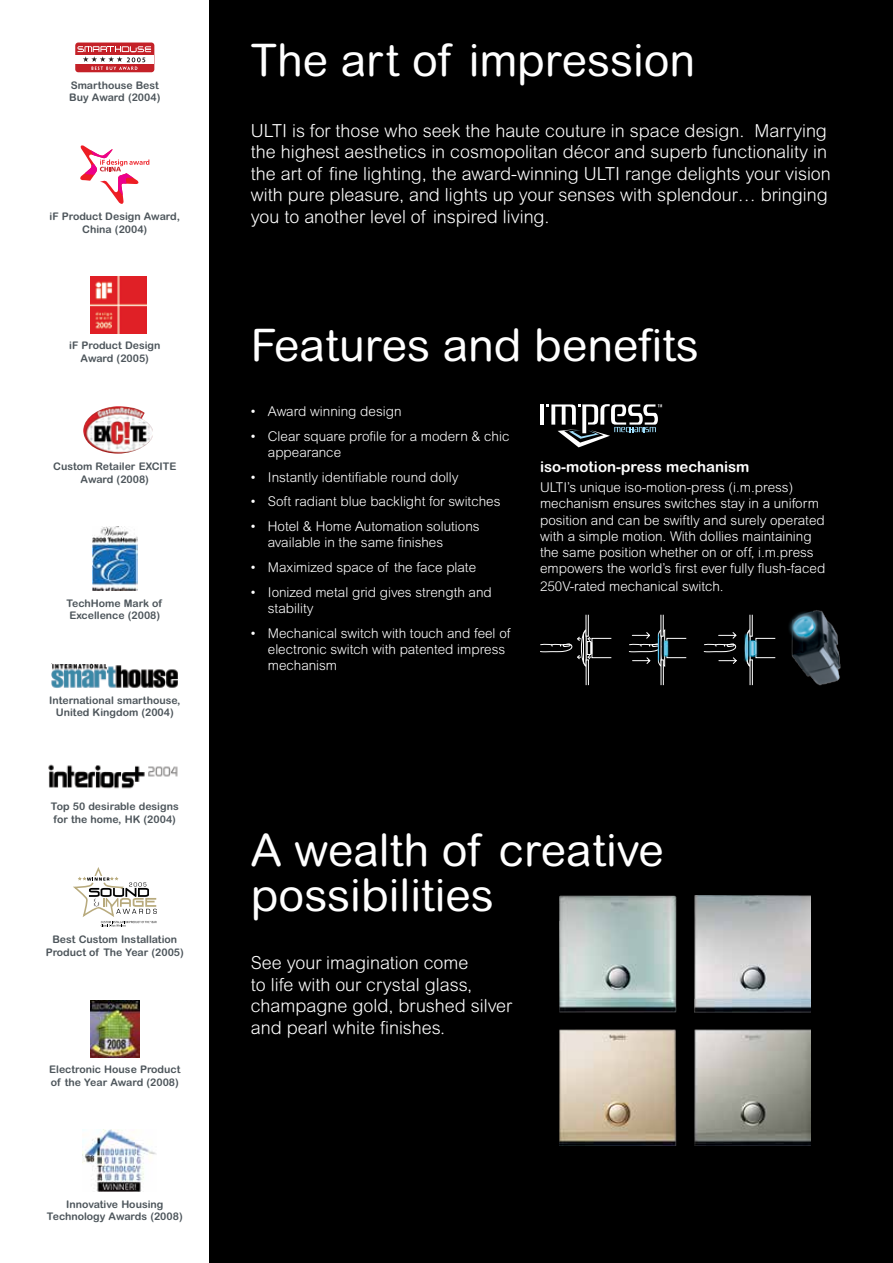
<style>
.page{position:relative;width:893px;height:1263px;background:#000}
.page>*{position:absolute;margin:0;border:0;box-sizing:border-box;transform-origin:0 0}
.t1{font:45px/45px "Arial Rounded MT Std";color:#fff}
.t2{font:300 18px/21.6px "Arial Rounded MT Std";color:#fff}
.t3{font:700 15px "Arial Rounded MT Std";color:#fff}
.t4{font:300 13.5px/16.2px "Arial Rounded MT Std";color:#fff}
.t5{font:700 10.5px/12.6px "Arial Rounded MT Std";color:#4d555b;text-align:center}
</style>
<div class="page">
<div style="left:0;top:0;width:208px;height:1263px;background:#fff"></div>
<svg style="left:73px;top:867px;width:84px;height:60px"></svg>
<div style="left:75px;top:43px;width:79px;height:29px;background:#c42128;border-radius:3px"></div>
<div style="left:76px;top:55px;width:78px;height:9px;background:#fff"></div>
<svg style="left:77px;top:46px;width:74px;height:24px"></svg>
<img style="left:91px;top:1000px;width:48px;height:58px">
<img style="left:83px;top:1130px;width:73px;height:61px">
<img style="left:83px;top:406px;width:70px;height:48px">
<img style="left:51px;top:663px;width:127px;height:25px">
<img style="left:48px;top:764px;width:130px;height:25px">
<svg style="left:80px;top:145px;width:69px;height:59px"></svg>
<img style="left:92px;top:527px;width:46px;height:63px">
<img style="left:90px;top:277px;width:56px;height:56px">
<img style="left:775px;top:610px;width:66px;height:76px">
<svg style="left:746px;top:629px;width:10px;height:38px"></svg>
<hr style="left:750px;top:614px;width:3px;height:23px;background:#000101">
<div style="left:750px;top:659px;width:3px;height:26px;background:#000101;border:1px solid #fff"></div>
<div style="left:755px;top:638px;width:21px;height:20px;border:1px solid #fff"></div>
<img style="left:744px;top:633px;width:6px;height:29px">
<img style="left:748px;top:638px;width:11px;height:20px">
<svg style="left:703px;top:632px;width:34px;height:32px"></svg>
<div style="left:661px;top:659px;width:3px;height:26px;background:#000101;border:1px solid #fff"></div>
<svg style="left:628px;top:629px;width:39px;height:38px"></svg>
<div style="left:666px;top:638px;width:21px;height:20px;border:1px solid #fff"></div>
<img style="left:657px;top:633px;width:3px;height:29px">
<img style="left:661px;top:638px;width:9px;height:20px">
<div style="left:586px;top:614px;width:3px;height:23px;background:#000101;border:1px solid #fff"></div>
<div style="left:586px;top:659px;width:3px;height:26px;background:#000101;border:1px solid #fff"></div>
<div style="left:592px;top:638px;width:20px;height:20px;border:1px solid #fff"></div>
<svg style="left:540px;top:629px;width:52px;height:38px"></svg>
<hr style="left:540px;top:404px;width:4px;height:21px;background:#fff">
<svg style="left:547px;top:404px;width:115px;height:43px"></svg>
<img style="left:559px;top:895px;width:251px;height:250px">
<p class="t5" style="left:69px;top:78px;width:93px;text-align:left">Smarthouse Best<br>Buy Award (2004)</p>
<p class="t5" style="left:49px;top:210px;width:132px">iF Product Design Award,<br>China (2004)</p>
<p class="t5" style="left:69px;top:339px;width:93px">iF Product Design<br>Award (2005)</p>
<p class="t5" style="left:53px;top:460px;width:125px">Custom Retailer EXCITE<br>Award (2008)</p>
<p class="t5" style="left:66px;top:596px;width:97px;text-align:left">TechHome Mark of<br>Excellence (2008)</p>
<p class="t5" style="left:49px;top:694px;width:133px">International smarthouse,<br>United Kingdom (2004)</p>
<p class="t5" style="left:51px;top:800px;width:129px;text-align:left">Top 50 desirable designs for the home, HK (2004)</p>
<p class="t5" style="left:46px;top:933px;width:140px">Best Custom Installation<br>Product of The Year (2005)</p>
<p class="t5" style="left:49px;top:1063px;width:133px;text-align:left">Electronic House Product of the Year Award (2008)</p>
<p class="t5" style="left:47px;top:1198px;width:137px">Innovative Housing<br>Technology Awards (2008)</p>
<p class="t1" style="left:251px;top:37px;width:446px">The art of impression</p>
<p class="t2" style="left:251px;top:119px;width:581px">ULTI is for those who seek the haute couture in space design. Marrying the highest aesthetics in cosmopolitan décor and superb functionality in the art of fine lighting, the award-winning ULTI range delights your vision with pure pleasure, and lights up your senses with splendour… bringing you to another level of inspired living.</p>
<p class="t1" style="left:251px;top:322px;width:449px">Features and benefits</p>
<p class="t4" style="left:251px;top:403px;width:152px">• Award winning design</p>
<p class="t4" style="left:268px;top:428px;width:243px;text-indent:-17px">• Clear square profile for a modern &amp; chic appearance</p>
<p class="t4" style="left:251px;top:469px;width:209px">• Instantly identifiable round dolly</p>
<p class="t4" style="left:251px;top:493px;width:251px">• Soft radiant blue backlight for switches</p>
<p class="t4" style="left:268px;top:518px;width:213px;text-indent:-17px">• Hotel &amp; Home Automation solutions available in the same finishes</p>
<p class="t4" style="left:251px;top:559px;width:227px">• Maximized space of the face plate</p>
<p class="t4" style="left:268px;top:584px;width:225px;text-indent:-17px">• Ionized metal grid gives strength and stability</p>
<p class="t4" style="left:268px;top:625px;width:244px;text-indent:-17px">• Mechanical switch with touch and feel of electronic switch with patented impress mechanism</p>
<p class="t3" style="left:540px;top:458px;width:211px">iso-motion-press mechanism</p>
<p class="t4" style="left:540px;top:479px;width:287px">ULTI’s unique iso-motion-press (i.m.press) mechanism ensures switches stay in a uniform position and can be swiftly and surely operated with a simple motion. With dollies maintaining the same position whether on or off, i.m.press empowers the world’s first ever fully flush-faced</p>
<p class="t4" style="left:540px;top:578px;width:185px">250V-rated mechanical switch.</p>
<p class="t1" style="left:251px;top:828px;width:414px">A wealth of creative possibilities</p>
<p class="t2" style="left:251px;top:952px;width:263px">See your imagination come<br>to life with our crystal glass, champagne gold, brushed silver and pearl white finishes.</p>
</div>
